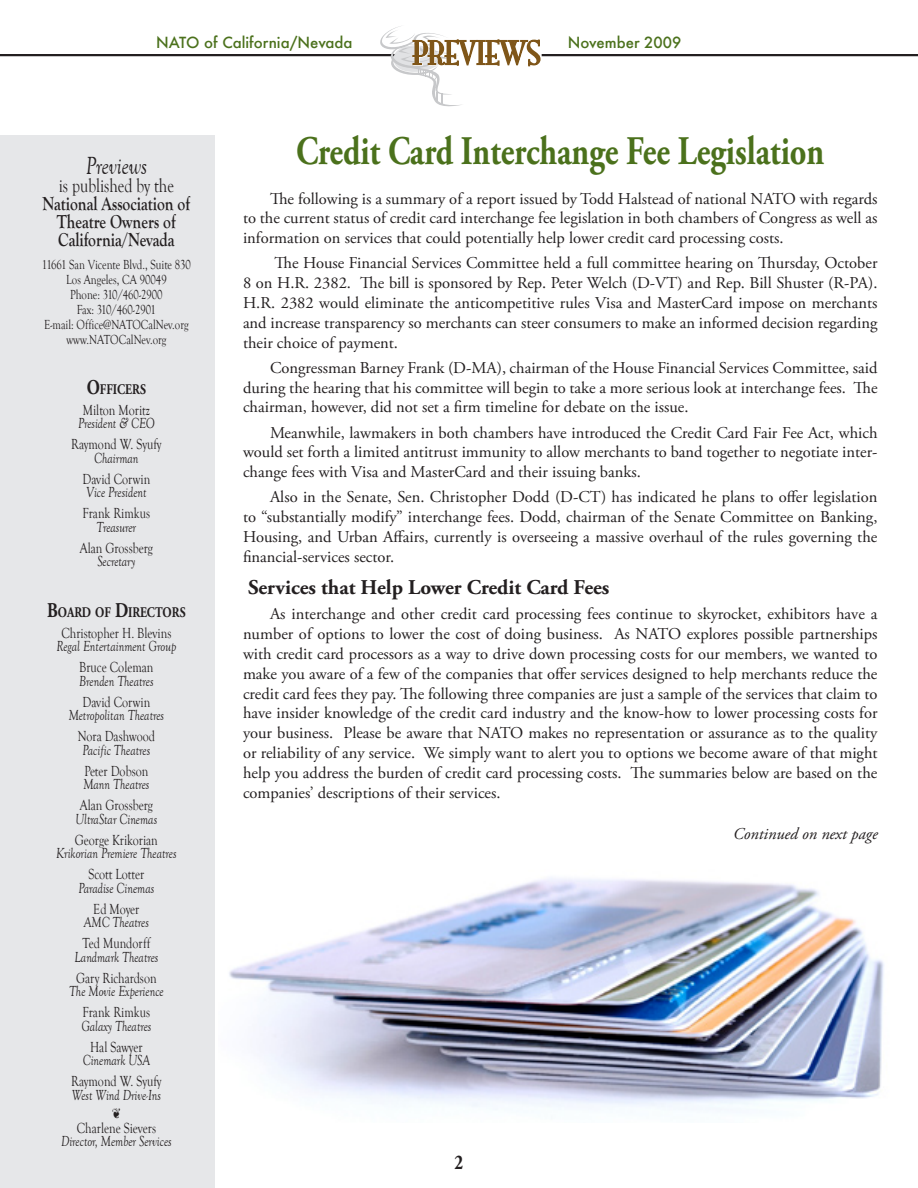
<style>
.page{position:relative;width:918px;height:1188px;background:#fff}
.page>*{position:absolute;margin:0;border:0;box-sizing:border-box;transform-origin:0 0}
.Headline{font:700 40.5px "Adobe Garamond Pro";color:#4b711c;scale:.8 1}
.t1{font:italic 25.5px "Goudy Old Style T";letter-spacing:-.005em;color:#231f20;scale:.8 1}
.Body_text{font:700 21px "Adobe Garamond Pro";color:#231f20}
.Body_text-2{font:700 21px "Adobe Garamond Pro";color:#231f20;scale:.8 1}
.t2{font:700 19.5px/18px "Goudy Old Style T";color:#231f20;text-align:center;scale:.8 1}
.t3{font:19.5px "Goudy Old Style T";color:#231f20;scale:.8 1}
.Body_text-3{font:16.5px/19.8px "Adobe Garamond Pro";color:#231f20;text-align:justify}
.Body_text-4{font:italic 16.5px "Adobe Garamond Pro";color:#231f20}
.Masthead{font:italic 15px "Goudy Old Style T";color:#231f20;scale:.8 1}
.Masthead-2{font:15px "Goudy Old Style T";color:#231f20;scale:.8 1}
.t4{font:500 15px "Futura";color:#4b711c}
.t5{font:700 14.7px "Adobe Garamond Pro";color:#231f20;scale:.8 1}
.t6{font:13.5px "Goudy Old Style T";color:#231f20;scale:.8 1}
.s1{font-size:21px}
</style>
<div class="page">
<hr style="left:0;top:54px;width:918px;height:2px;background:#231f20">
<svg style="left:380px;top:26px;width:161px;height:80px"></svg>
<div style="left:0;top:135px;width:214px;height:1053px;background:#e6e7e9"></div>
<img style="left:229px;top:877px;width:655px;height:234px">
<p class="t4" style="left:156px;top:32px;width:198px">NATO of California/Nevada</p>
<p class="t4" style="left:568px;top:33px;width:115px">November 2009</p>
<p class="t1" style="left:86px;top:152px;width:78px">Previews</p>
<p class="t3" style="left:59px;top:175px;width:145px">is published by the</p>
<p class="t2" style="left:42px;top:195px;width:186px">National Association of<br>Theatre Owners of<br>California/Nevada</p>
<p class="t6" style="left:42px;top:257px;width:188px">11661 San Vicente Blvd., Suite 830</p>
<p class="t6" style="left:66px;top:272px;width:127px">Los Angeles, CA 90049</p>
<p class="t6" style="left:70px;top:287px;width:117px">Phone: 310/460-2900</p>
<p class="t6" style="left:77px;top:302px;width:101px">Fax: 310/460-2901</p>
<p class="t6" style="left:44px;top:317px;width:182px">E-mail: Office@NATOCalNev.org</p>
<p class="t6" style="left:66px;top:332px;width:126px">www.NATOCalNev.org</p>
<p class="t5" style="left:87px;top:381px;width:76px"><span class="s1">O</span>FFICERS</p>
<p class="Masthead-2" style="left:83px;top:402px;width:85px">Milton Moritz</p>
<p class="Masthead" style="left:78px;top:415px;width:97px">President &amp; CEO</p>
<p class="Masthead-2" style="left:71px;top:436px;width:115px">Raymond W. Syufy</p>
<p class="Masthead" style="left:94px;top:450px;width:57px">Chairman</p>
<p class="Masthead-2" style="left:82px;top:471px;width:86px">David Corwin</p>
<p class="Masthead" style="left:86px;top:484px;width:77px">Vice President</p>
<p class="Masthead-2" style="left:83px;top:505px;width:86px">Frank Rimkus</p>
<p class="Masthead" style="left:97px;top:519px;width:51px">Treasurer</p>
<p class="Masthead-2" style="left:80px;top:540px;width:93px">Alan Grossberg</p>
<p class="Masthead" style="left:97px;top:553px;width:49px">Secretary</p>
<p class="t5" style="left:47px;top:604px;width:175px"><span class="s1">B</span>OARD OF <span class="s1">D</span>IRECTORS</p>
<p class="Masthead-2" style="left:61px;top:625px;width:139px">Christopher H. Blevins</p>
<p class="Masthead" style="left:57px;top:638px;width:151px">Regal Entertainment Group</p>
<p class="Masthead-2" style="left:79px;top:659px;width:94px">Bruce Coleman</p>
<p class="Masthead" style="left:79px;top:673px;width:95px">Brenden Theatres</p>
<p class="Masthead-2" style="left:82px;top:694px;width:86px">David Corwin</p>
<p class="Masthead" style="left:69px;top:707px;width:121px">Metropolitan Theatres</p>
<p class="Masthead-2" style="left:78px;top:728px;width:98px">Nora Dashwood</p>
<p class="Masthead" style="left:83px;top:742px;width:86px">Pacific Theatres</p>
<p class="Masthead-2" style="left:84px;top:763px;width:82px">Peter Dobson</p>
<p class="Masthead" style="left:83px;top:776px;width:84px">Mann Theatres</p>
<p class="Masthead-2" style="left:80px;top:797px;width:93px">Alan Grossberg</p>
<p class="Masthead" style="left:76px;top:811px;width:103px">UltraStar Cinemas</p>
<p class="Masthead-2" style="left:75px;top:832px;width:105px">George Krikorian</p>
<p class="Masthead" style="left:56px;top:845px;width:152px">Krikorian Premiere Theatres</p>
<p class="Masthead-2" style="left:89px;top:866px;width:71px">Scott Lotter</p>
<p class="Masthead" style="left:79px;top:880px;width:96px">Paradise Cinemas</p>
<p class="Masthead-2" style="left:93px;top:901px;width:59px">Ed Moyer</p>
<p class="Masthead" style="left:84px;top:914px;width:83px">AMC Theatres</p>
<p class="Masthead-2" style="left:82px;top:935px;width:86px">Ted Mundorff</p>
<p class="Masthead" style="left:74px;top:949px;width:107px">Landmark Theatres</p>
<p class="Masthead-2" style="left:76px;top:970px;width:102px">Gary Richardson</p>
<p class="Masthead" style="left:69px;top:983px;width:120px">The Movie Experience</p>
<p class="Masthead-2" style="left:83px;top:1004px;width:86px">Frank Rimkus</p>
<p class="Masthead" style="left:81px;top:1018px;width:89px">Galaxy Theatres</p>
<p class="Masthead-2" style="left:90px;top:1039px;width:67px">Hal Sawyer</p>
<p class="Masthead" style="left:83px;top:1052px;width:85px">Cinemark USA</p>
<p class="Masthead-2" style="left:71px;top:1073px;width:115px">Raymond W. Syufy</p>
<p class="Masthead" style="left:72px;top:1087px;width:113px">West Wind Drive-Ins</p>
<p class="Masthead-2" style="left:77px;top:1120px;width:101px">Charlene Sievers</p>
<p class="Masthead" style="left:61px;top:1133px;width:140px">Director, Member Services</p>
<p class="Headline" style="left:296px;top:128px;width:662px">Credit Card Interchange Fee Legislation</p>
<p class="Body_text-3" style="left:243px;top:189px;width:636px;text-indent:27px">The following is a summary of a report issued by Todd Halstead of national NATO with regards to the current status of credit card interchange fee legislation in both chambers of Congress as well as information on services that could potentially help lower credit card processing costs.</p>
<p class="Body_text-3" style="left:243px;top:254px;width:636px;text-indent:32px">The House Financial Services Committee held a full committee hearing on Thursday, October 8 on H.R. 2382. The bill is sponsored by Rep. Peter Welch (D-VT) and Rep. Bill Shuster (R-PA).<br>H.R. 2382 would eliminate the anticompetitive rules Visa and MasterCard impose on merchants and increase transparency so merchants can steer consumers to make an informed decision regarding their choice of payment.</p>
<p class="Body_text-3" style="left:243px;top:358px;width:636px;text-indent:27px">Congressman Barney Frank (D-MA), chairman of the House Financial Services Committee, said during the hearing that his committee will begin to take a more serious look at interchange fees. The chairman, however, did not set a firm timeline for debate on the issue.</p>
<p class="Body_text-3" style="left:243px;top:423px;width:636px;text-indent:27px">Meanwhile, lawmakers in both chambers have introduced the Credit Card Fair Fee Act, which would set forth a limited antitrust immunity to allow merchants to band together to negotiate inter&shy;change fees with Visa and MasterCard and their issuing banks.</p>
<p class="Body_text-3" style="left:243px;top:488px;width:636px;text-indent:27px">Also in the Senate, Sen. Christopher Dodd (D-CT) has indicated he plans to offer legislation to “substantially modify” interchange fees. Dodd, chairman of the Senate Committee on Banking, Housing, and Urban Affairs, currently is overseeing a massive overhaul of the rules governing the financial-services sector.</p>
<p class="Body_text" style="left:248px;top:575px;width:363px">Services that Help Lower Credit Card Fees</p>
<p class="Body_text-3" style="left:243px;top:605px;width:636px;text-indent:27px">As interchange and other credit card processing fees continue to skyrocket, exhibitors have a number of options to lower the cost of doing business. As NATO explores possible partnerships with credit card processors as a way to drive down processing costs for our members, we wanted to make you aware of a few of the companies that offer services designed to help merchants reduce the credit card fees they pay. The following three companies are just a sample of the services that claim to have insider knowledge of the credit card industry and the know-how to lower processing costs for your business. Please be aware that NATO makes no representation or assurance as to the quality or reliability of any service. We simply want to alert you to options we become aware of that might help you address the burden of credit card processing costs. The summaries below are based on the companies’ descriptions of their services.</p>
<p class="Body_text-4" style="left:733px;top:823px;width:146px">Continued on next page</p>
<p class="Body_text-2" style="left:455px;top:1150px;width:12px">2</p>
</div>
